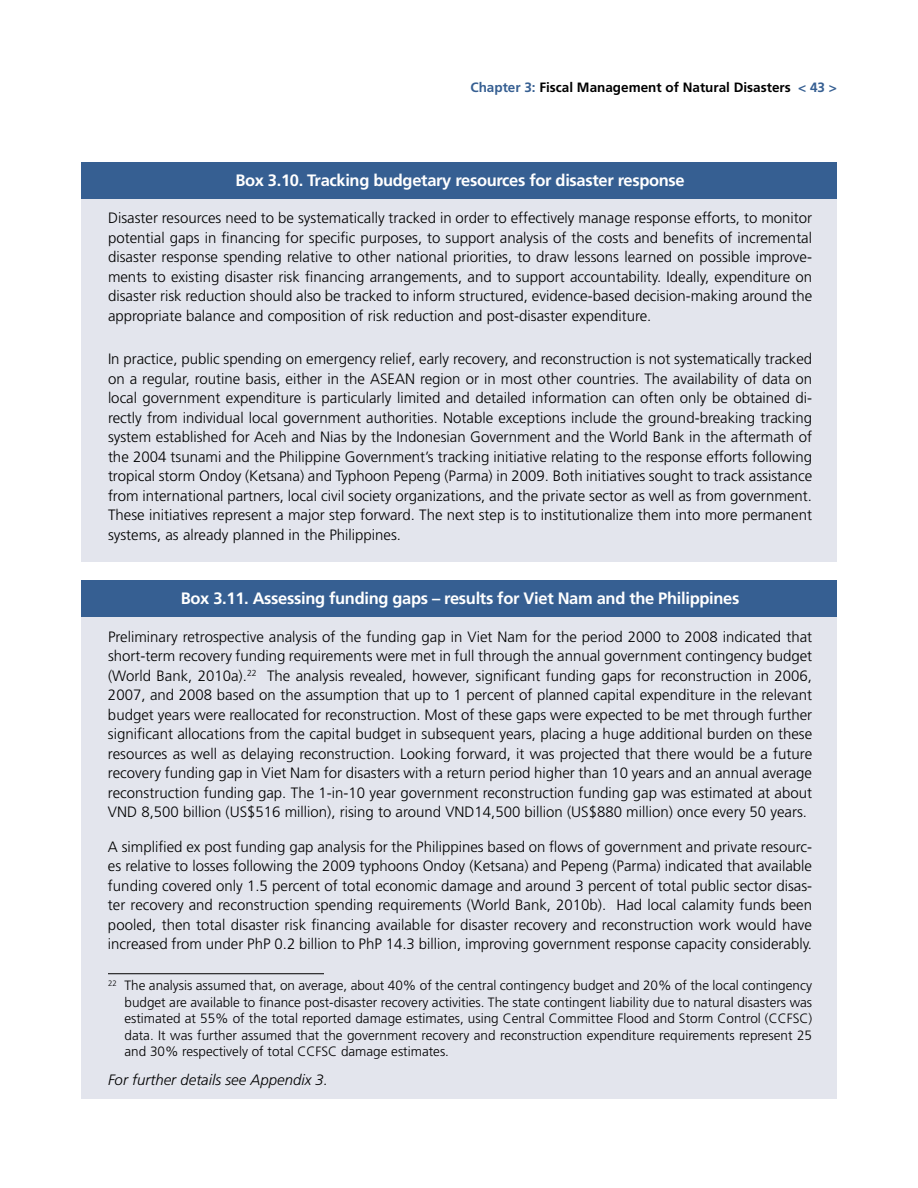
<style>
.page{position:relative;width:918px;height:1188px;background:#fff}
.page>*{position:absolute;margin:0;border:0;box-sizing:border-box;transform-origin:0 0}
.t1{font:700 16.5px "Frutiger";letter-spacing:-.02em;color:#fff}
.t2{font:300 15px/19.5px "Frutiger";color:#000;text-align:justify}
.t3{font:italic 300 15px "Frutiger";color:#000}
.t4{font:300 13.5px/16.5px "Frutiger";color:#000;text-align:justify}
.t5{font:700 13.5px "Frutiger";color:#000}
.s1{color:#365f92}
</style>
<div class="page">
<div style="left:81px;top:197px;width:756px;height:365px;background:#e3e5ed"></div>
<div style="left:81px;top:615px;width:756px;height:483px;background:#e3e5ed"></div>
<div style="left:81px;top:162px;width:756px;height:36px;background:#365f92"></div>
<div style="left:81px;top:580px;width:756px;height:37px;background:#365f92"></div>
<hr style="left:108px;top:973px;width:216px;height:1px;background:#000">
<p class="t5" style="left:470px;top:79px;width:368px"><span class="s1">Chapter 3:</span> Fiscal Management of Natural Disasters <span class="s1">&lt; 43 &gt;</span></p>
<p class="t1" style="left:235px;top:170px;width:451px">Box 3.10. Tracking budgetary resources for disaster response</p>
<p class="t2" style="left:108px;top:208px;width:706px">Disaster resources need to be systematically tracked in order to effectively manage response efforts, to monitor potential gaps in financing for specific purposes, to support analysis of the costs and benefits of incremental disaster response spending relative to other national priorities, to draw lessons learned on possible improve&shy;ments to existing disaster risk financing arrangements, and to support accountability. Ideally, expenditure on disaster risk reduction should also be tracked to inform structured, evidence-based decision-making around the appropriate balance and composition of risk reduction and post-disaster expenditure.</p>
<p class="t2" style="left:108px;top:349px;width:706px">In practice, public spending on emergency relief, early recovery, and reconstruction is not systematically tracked on a regular, routine basis, either in the ASEAN region or in most other countries. The availability of data on local government expenditure is particularly limited and detailed information can often only be obtained di&shy;rectly from individual local government authorities. Notable exceptions include the ground-breaking tracking system established for Aceh and Nias by the Indonesian Government and the World Bank in the aftermath of the 2004 tsunami and the Philippine Government’s tracking initiative relating to the response efforts following tropical storm Ondoy (Ketsana) and Typhoon Pepeng (Parma) in 2009. Both initiatives sought to track assistance from international partners, local civil society organizations, and the private sector as well as from government.<br>These initiatives represent a major step forward. The next step is to institutionalize them into more permanent systems, as already planned in the Philippines.</p>
<p class="t1" style="left:181px;top:589px;width:560px">Box 3.11. Assessing funding gaps – results for Viet Nam and the Philippines</p>
<p class="t2" style="left:108px;top:627px;width:706px">Preliminary retrospective analysis of the funding gap in Viet Nam for the period 2000 to 2008 indicated that short-term recovery funding requirements were met in full through the annual government contingency budget (World Bank, 2010a).<sup>22</sup> The analysis revealed, however, significant funding gaps for reconstruction in 2006, 2007, and 2008 based on the assumption that up to 1 percent of planned capital expenditure in the relevant budget years were reallocated for reconstruction. Most of these gaps were expected to be met through further significant allocations from the capital budget in subsequent years, placing a huge additional burden on these resources as well as delaying reconstruction. Looking forward, it was projected that there would be a future recovery funding gap in Viet Nam for disasters with a return period higher than 10 years and an annual average reconstruction funding gap. The 1-in-10 year government reconstruction funding gap was estimated at about VND 8,500 billion (US$516 million), rising to around VND14,500 billion (US$880 million) once every 50 years.</p>
<p class="t2" style="left:108px;top:837px;width:706px">A simplified ex post funding gap analysis for the Philippines based on flows of government and private resourc&shy;es relative to losses following the 2009 typhoons Ondoy (Ketsana) and Pepeng (Parma) indicated that available funding covered only 1.5 percent of total economic damage and around 3 percent of total public sector disas&shy;ter recovery and reconstruction spending requirements (World Bank, 2010b). Had local calamity funds been pooled, then total disaster risk financing available for disaster recovery and reconstruction work would have increased from under PhP 0.2 billion to PhP 14.3 billion, improving government response capacity considerably.</p>
<p class="t4" style="left:125px;top:977px;width:689px;text-indent:-17px"><sup>22</sup> The analysis assumed that, on average, about 40% of the central contingency budget and 20% of the local contingency budget are available to finance post-disaster recovery activities. The state contingent liability due to natural disasters was estimated at 55% of the total reported damage estimates, using Central Committee Flood and Storm Control (CCFSC) data. It was further assumed that the government recovery and reconstruction expenditure requirements represent 25 and 30% respectively of total CCFSC damage estimates.</p>
<p class="t3" style="left:108px;top:1071px;width:222px">For further details see Appendix 3.</p>
</div>
